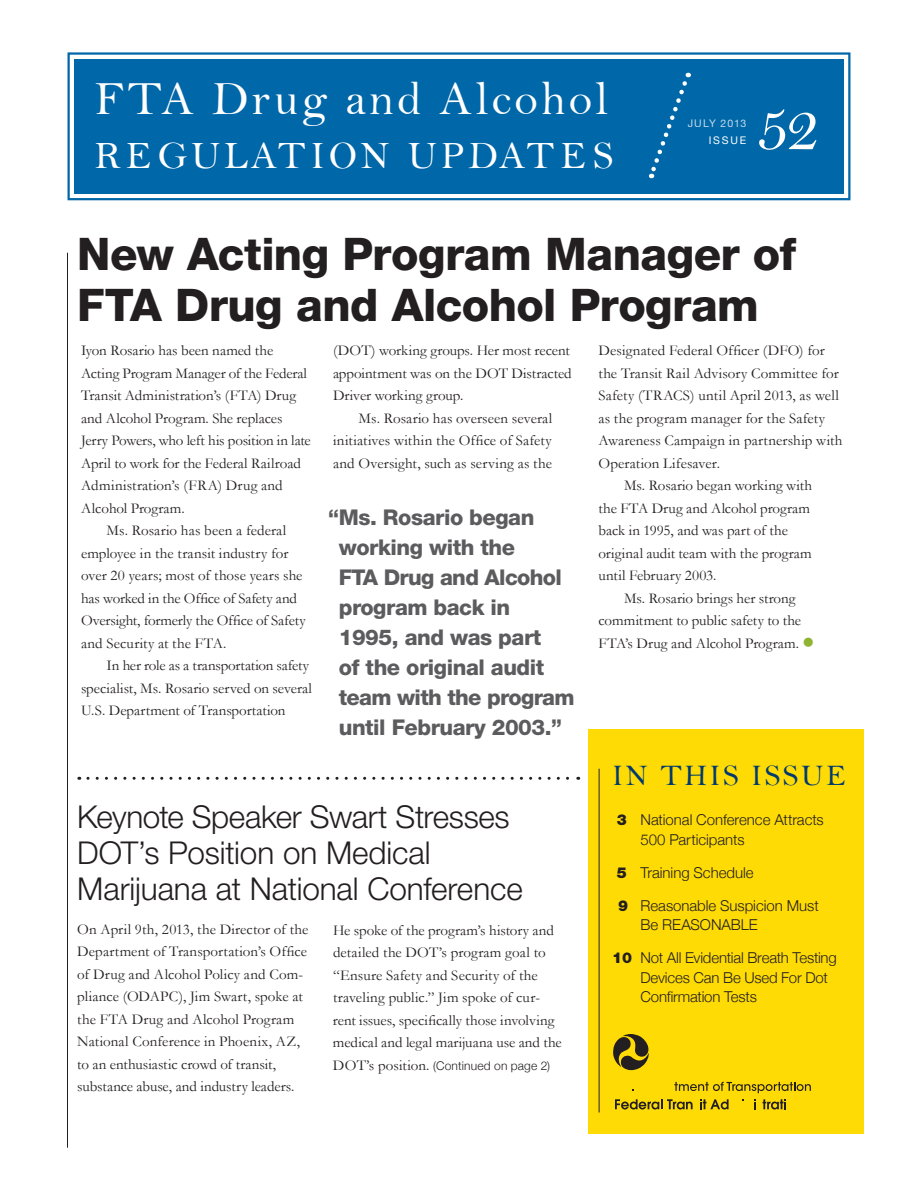
<style>
.page{position:relative;width:918px;height:1188px;background:#fff}
.page>*{position:absolute;margin:0;border:0;box-sizing:border-box;transform-origin:0 0}
.t1{font:69px "Bell";color:#fff}
.t2{font:48px "Bell";letter-spacing:.06em;color:#fff}
.t3{font:800 45px/51px "Helvetica Neue LT Std";letter-spacing:-.01em;color:#231f20}
.t4{font:39px "Bell";letter-spacing:.09em;color:#fff}
.t5{font:300 31.5px/36px "Helvetica Neue LT Std";letter-spacing:-.005em;color:#231f20}
.t6{font:30px "Bell";letter-spacing:.08em;color:#003a6d}
.t7{font:800 21.75px/30px "Helvetica Neue LT Std";letter-spacing:-.02em;color:#5c5c5f}
.t8{font:15px/22.5px "Garamond";color:#231f20}
.t9{font:300 15px/19.5px "Helvetica Neue";letter-spacing:-.005em;color:#231f20}
.t10{font:900 15px "Helvetica Neue LT Std";color:#231f20}
.t11{font:300 12px "Helvetica Neue";letter-spacing:.015em;color:#231f20}
.t12{font:10.5px "Helvetica Neue";letter-spacing:.09em;color:#fff}
.t13{font:10.5px "Helvetica Neue";letter-spacing:.11em;color:#fff}
.s1{color:#8eb432}
.s2{font-family:"Garamond";font-weight:400;font-size:15px}
.s3{font-family:"Helvetica Neue LT Std";font-weight:900}
</style>
<div class="page">
<div style="left:589px;top:729px;width:275px;height:405px;background:#ffdb06"></div>
<svg style="left:88px;top:777px;width:491px;height:3px"></svg>
<hr style="left:67px;top:253px;width:1px;height:895px;background:#231f20">
<hr style="left:599px;top:769px;width:1px;height:344px;background:#231f20">
<svg style="left:67px;top:52px;width:784px;height:149px;background:#1472ae"></svg>
<div style="left:647px;top:73px;width:44px;height:105px;background:#0067a8"></div>
<svg style="left:613px;top:1034px;width:36px;height:37px"></svg>
<svg style="left:674px;top:1082px;width:137px;height:11px"></svg>
<svg style="left:615px;top:1099px;width:78px;height:11px"></svg>
<svg style="left:700px;top:1099px;width:29px;height:11px"></svg>
<svg style="left:754px;top:1099px;width:2px;height:10px"></svg>
<svg style="left:763px;top:1099px;width:23px;height:11px"></svg>
<p class="t2" style="left:94px;top:70px;width:516px">FTA Drug and Alcohol</p>
<p class="t4" style="left:94px;top:133px;width:520px">REGULATION UPDATES</p>
<p class="t12" style="left:688px;top:117px;width:60px">JULY 2013</p>
<p class="t13" style="left:709px;top:134px;width:39px">ISSUE</p>
<p class="t1" style="left:755px;top:86px;width:66px">52</p>
<h1 class="t3" style="left:77px;top:228px;width:720px">New Acting Program Manager of<br>FTA Drug and Alcohol Program</h1>
<p class="t8" style="left:81px;top:339px;width:231px">Iyon Rosario has been named the Acting Program Manager of the Federal Transit Administration’s (FTA) Drug and Alcohol Program. She replaces Jerry Powers, who left his position in late April to work for the Federal Railroad Administration’s (FRA) Drug and Alcohol Program.</p>
<p class="t8" style="left:81px;top:519px;width:226px;text-indent:26px">Ms. Rosario has been a federal employee in the transit industry for over 20 years; most of those years she has worked in the Office of Safety and Oversight, formerly the Office of Safety and Security at the FTA.</p>
<p class="t8" style="left:81px;top:654px;width:233px;text-align:right">In her role as a transportation safety specialist, Ms. Rosario served on several</p>
<p class="t8" style="left:81px;top:699px;width:206px">U.S. Department of Transportation</p>
<p class="t8" style="left:598px;top:339px;width:228px">Designated Federal Officer (DFO) for</p>
<p class="t8" style="left:598px;top:362px;width:246px">the Transit Rail Advisory Committee for Safety (TRACS) until April 2013, as well as the program manager for the Safety Awareness Campaign in partnership with Operation Lifesaver.</p>
<p class="t8" style="left:598px;top:474px;width:215px;text-indent:26px">Ms. Rosario began working with the FTA Drug and Alcohol program back in 1995, and was part of the original audit team with the program until February 2003.</p>
<p class="t8" style="left:598px;top:587px;width:217px;text-indent:26px">Ms. Rosario brings her strong commitment to public safety to the<br>FTA’s Drug and Alcohol Program. <span class="s1">●</span></p>
<p class="t8" style="left:333px;top:339px;width:240px">(DOT) working groups. Her most recent appointment was on the DOT Distracted<br>Driver working group.</p>
<p class="t8" style="left:358px;top:407px;width:195px">Ms. Rosario has overseen several</p>
<p class="t8" style="left:333px;top:429px;width:220px">initiatives within the Office of Safety</p>
<p class="t8" style="left:333px;top:452px;width:220px">and Oversight, such as serving as the</p>
<p class="t7" style="left:339px;top:502px;width:237px;text-indent:-10px">“Ms. Rosario began working with the<br>FTA Drug and Alcohol program back in<br>1995, and was part<br>of the original audit team with the program until February 2003.”</p>
<h1 class="t5" style="left:77px;top:798px;width:447px">Keynote Speaker Swart Stresses<br>DOT’s Position on Medical<br>Marijuana at National Conference</h1>
<p class="t8" style="left:77px;top:918px;width:233px">On April 9th, 2013, the Director of the</p>
<p class="t8" style="left:77px;top:940px;width:231px">Department of Transportation’s Office</p>
<p class="t8" style="left:77px;top:963px;width:227px">of Drug and Alcohol Policy and Com&shy;pliance (ODAPC), Jim Swart, spoke at the FTA Drug and Alcohol Program National Conference in Phoenix, AZ, to an enthusiastic crowd of transit, substance abuse, and industry leaders.</p>
<p class="t8" style="left:333px;top:919px;width:223px">He spoke of the program’s history and detailed the DOT’s program goal to “Ensure Safety and Security of the traveling public.” Jim spoke of cur-</p>
<p class="t8" style="left:333px;top:1009px;width:223px">rent issues, specifically those involving</p>
<p class="t8" style="left:333px;top:1031px;width:230px">medical and legal marijuana use and the</p>
<p class="t11" style="left:333px;top:1058px;width:219px"><span class="s2">DOT’s position.</span> (Continued on page 2)</p>
<h2 class="t6" style="left:612px;top:758px;width:235px">IN THIS ISSUE</h2>
<p class="t10" style="left:617px;top:811px;width:12px">3</p>
<p class="t9" style="left:640px;top:810px;width:185px">National Conference Attracts</p>
<p class="t9" style="left:640px;top:829px;width:106px">500 Participants</p>
<p class="t10" style="left:617px;top:863px;width:12px">5</p>
<p class="t9" style="left:640px;top:862px;width:115px">Training Schedule</p>
<p class="t10" style="left:618px;top:896px;width:12px">9</p>
<p class="t9" style="left:640px;top:895px;width:180px">Reasonable Suspicion Must</p>
<p class="t9" style="left:640px;top:915px;width:119px">Be REASONABLE</p>
<p class="t9" style="left:640px;top:948px;width:198px;text-indent:-28px"><span class="s3">10</span> Not All Evidential Breath Testing<br>Devices Can Be Used For Dot</p>
<p class="t9" style="left:640px;top:987px;width:118px">Confirmation Tests</p>
</div>
